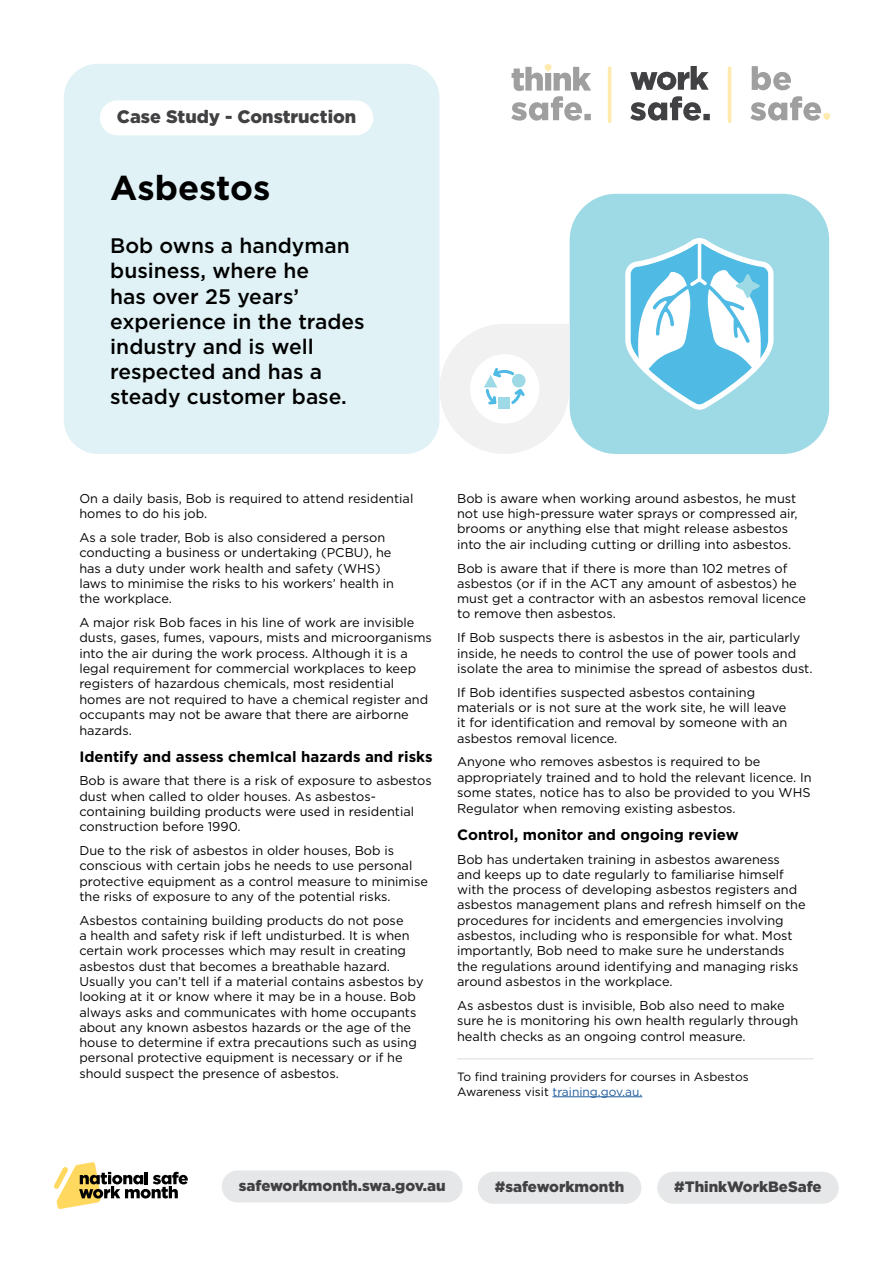
<style>
.page{position:relative;width:893px;height:1263px;background:#fff}
.page>*{position:absolute;margin:0;border:0;box-sizing:border-box;transform-origin:0 0}
.t1{font:700 34.5px "Gotham";color:#000}
.t2{font:500 21px/25.2px "Gotham";color:#000}
.t3{font:900 18px "Gotham";color:#414042}
.t4{font:700 15px "Gotham";color:#000}
.t5{font:900 15px "Gotham";color:#414042}
.t6{font:12.75px/15.3px "Gotham";color:#000}
.t7{font:12px/14.4px "Gotham";color:#000}
.s1{color:#215e9e}
</style>
<div class="page">
<div style="left:64px;top:64px;width:375px;height:390px;background:#e0f2f5;border-radius:34px"></div>
<div style="left:100px;top:100px;width:273px;height:35px;background:#fff;border-radius:18px"></div>
<hr style="left:457px;top:1058px;width:357px;height:1px;background:#e6e7e8">
<hr style="left:552px;top:1096px;width:90px;height:1px;background:#215e9e">
<div style="left:570px;top:194px;width:259px;height:260px;background:#9edae6;border-radius:46px"></div>
<svg style="left:625px;top:238px;width:148px;height:172px"></svg>
<svg style="left:439px;top:324px;width:130px;height:130px"></svg>
<div style="left:478px;top:1172px;width:163px;height:32px;background:#e6e7e8;border-radius:16px"></div>
<div style="left:222px;top:1170px;width:241px;height:32px;background:#e6e7e8;border-radius:16px"></div>
<div style="left:657px;top:1172px;width:182px;height:32px;background:#e6e7e8;border-radius:16px"></div>
<svg style="left:511px;top:64px;width:80px;height:57px"></svg>
<svg style="left:630px;top:66px;width:80px;height:55px"></svg>
<svg style="left:750px;top:66px;width:80px;height:55px"></svg>
<hr style="left:608px;top:66px;width:3px;height:57px;background:#ffd85f;border-radius:2px">
<hr style="left:728px;top:66px;width:3px;height:57px;background:#ffd85f;border-radius:2px">
<svg style="left:54px;top:1162px;width:134px;height:47px"></svg>
<h3 class="t3" style="left:117px;top:104px;width:241px">Case Study - Construction</h3>
<h1 class="t1" style="left:110px;top:165px;width:162px">Asbestos</h1>
<h2 class="t2" style="left:110px;top:233px;width:256px">Bob owns a handyman business, where he<br>has over 25 years’ experience in the trades industry and is well respected and has a steady customer base.</h2>
<p class="t6" style="left:79px;top:490px;width:335px">On a daily basis, Bob is required to attend residential homes to do his job.</p>
<p class="t6" style="left:79px;top:529px;width:316px">As a sole trader, Bob is also considered a person conducting a business or undertaking (PCBU), he has a duty under work health and safety (WHS) laws to minimise the risks to his workers’ health in the workplace.</p>
<p class="t6" style="left:79px;top:614px;width:354px">A major risk Bob faces in his line of work are invisible dusts, gases, fumes, vapours, mists and microorganisms into the air during the work process. Although it is a legal requirement for commercial workplaces to keep registers of hazardous chemicals, most residential homes are not required to have a chemical register and occupants may not be aware that there are airborne hazards.</p>
<p class="t4" style="left:79px;top:746px;width:355px">Identify and assess chemIcal hazards and risks</p>
<p class="t6" style="left:79px;top:773px;width:354px">Bob is aware that there is a risk of exposure to asbestos dust when called to older houses. As asbestos&shy;containing building products were used in residential construction before 1990.</p>
<p class="t6" style="left:79px;top:842px;width:350px">Due to the risk of asbestos in older houses, Bob is conscious with certain jobs he needs to use personal protective equipment as a control measure to minimise the risks of exposure to any of the potential risks.</p>
<p class="t6" style="left:79px;top:912px;width:346px">Asbestos containing building products do not pose<br>a health and safety risk if left undisturbed. It is when certain work processes which may result in creating asbestos dust that becomes a breathable hazard.<br>Usually you can’t tell if a material contains asbestos by looking at it or know where it may be in a house. Bob always asks and communicates with home occupants about any known asbestos hazards or the age of the house to determine if extra precautions such as using personal protective equipment is necessary or if he should suspect the presence of asbestos.</p>
<p class="t6" style="left:457px;top:490px;width:342px">Bob is aware when working around asbestos, he must not use high-pressure water sprays or compressed air, brooms or anything else that might release asbestos into the air including cutting or drilling into asbestos.</p>
<p class="t6" style="left:457px;top:560px;width:350px">Bob is aware that if there is more than 102 metres of asbestos (or if in the ACT any amount of asbestos) he must get a contractor with an asbestos removal licence to remove then asbestos.</p>
<p class="t6" style="left:457px;top:630px;width:357px">If Bob suspects there is asbestos in the air, particularly inside, he needs to control the use of power tools and isolate the area to minimise the spread of asbestos dust.</p>
<p class="t6" style="left:457px;top:684px;width:332px">If Bob identifies suspected asbestos containing materials or is not sure at the work site, he will leave it for identification and removal by someone with an asbestos removal licence.</p>
<p class="t6" style="left:457px;top:754px;width:356px">Anyone who removes asbestos is required to be appropriately trained and to hold the relevant licence. In some states, notice has to also be provided to you WHS Regulator when removing existing asbestos.</p>
<p class="t4" style="left:457px;top:824px;width:283px">Control, monitor and ongoing review</p>
<p class="t6" style="left:457px;top:851px;width:350px">Bob has undertaken training in asbestos awareness and keeps up to date regularly to familiarise himself with the process of developing asbestos registers and asbestos management plans and refresh himself on the procedures for incidents and emergencies involving asbestos, including who is responsible for what. Most importantly, Bob need to make sure he understands the regulations around identifying and managing risks around asbestos in the workplace.</p>
<p class="t6" style="left:457px;top:997px;width:343px;line-height:15.8px">As asbestos dust is invisible, Bob also need to make sure he is monitoring his own health regularly through health checks as an ongoing control measure.</p>
<p class="t7" style="left:457px;top:1069px;width:293px">To find training providers for courses in Asbestos<br>Awareness visit <span class="s1">training.gov.au.</span></p>
<p class="t5" style="left:239px;top:1175px;width:208px">safeworkmonth.swa.gov.au</p>
<p class="t5" style="left:495px;top:1177px;width:131px">#safeworkmonth</p>
<p class="t5" style="left:674px;top:1177px;width:149px">#ThinkWorkBeSafe</p>
</div>
